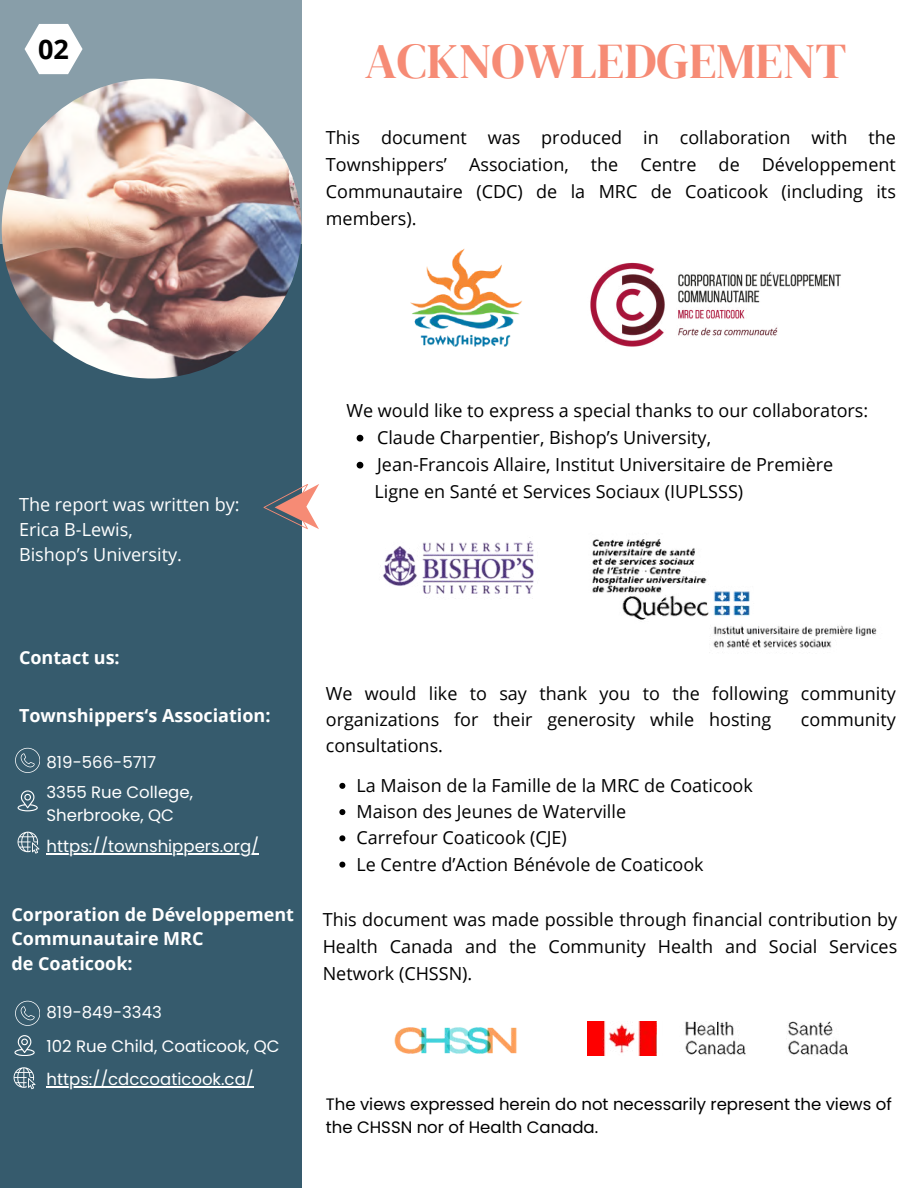
<style>
.page{position:relative;width:918px;height:1188px;background:#fff}
.page>*{position:absolute;margin:0;border:0;box-sizing:border-box;transform-origin:0 0}
.t1{font:49.5px "DM Serif Display";color:#f68b75}
.t2{font:700 27px "Open Sans";color:#000}
.t3{font:18px/27px "Open Sans";color:#000}
.t4{font:700 18px/24.8px "Open Sans";color:#fff}
.t5{font:18px/25.2px "Open Sans";color:#fff}
.t6{font:16.5px/30.8px "Poppins";color:#fff}
.t7{font:16.5px/22.5px "Poppins";color:#000}
</style>
<div class="page">
<div style="left:0;top:0;width:302px;height:312px;background:#889ea9"></div>
<div style="left:0;top:244px;width:302px;height:944px;background:#365b6d"></div>
<img style="left:2px;top:79px;width:300px;height:300px;border-radius:50%">
<img style="left:383px;top:541px;width:151px;height:53px">
<img style="left:592px;top:539px;width:285px;height:114px">
<img style="left:410px;top:248px;width:112px;height:99px">
<img style="left:590px;top:262px;width:252px;height:85px">
<img style="left:588px;top:1022px;width:260px;height:34px">
<img style="left:394px;top:1027px;width:123px;height:27px">
<hr style="left:47px;top:853px;width:212px;height:1px;background:#fff">
<svg style="left:15px;top:748px;width:25px;height:25px"></svg>
<hr style="left:47px;top:1086px;width:207px;height:1px;background:#fff">
<svg style="left:15px;top:1001px;width:25px;height:25px"></svg>
<svg style="left:18px;top:790px;width:20px;height:21px"></svg>
<svg style="left:14px;top:1035px;width:21px;height:21px"></svg>
<svg style="left:18px;top:832px;width:22px;height:22px"></svg>
<svg style="left:14px;top:1067px;width:22px;height:22px"></svg>
<svg style="left:25px;top:24px;width:58px;height:50px"></svg>
<svg style="left:339px;top:783px;width:6px;height:6px"></svg>
<svg style="left:339px;top:809px;width:6px;height:6px"></svg>
<svg style="left:339px;top:835px;width:6px;height:6px"></svg>
<svg style="left:339px;top:862px;width:6px;height:6px"></svg>
<svg style="left:357px;top:435px;width:6px;height:7px"></svg>
<svg style="left:357px;top:462px;width:6px;height:7px"></svg>
<svg style="left:264px;top:484px;width:55px;height:45px"></svg>
<h2 class="t2" style="left:38px;top:30px;width:32px">02</h2>
<h1 class="t1" style="left:365px;top:26px;width:483px">ACKNOWLEDGEMENT</h1>
<p class="t3" style="left:326px;top:123px;width:572px;text-align:justify">This document was produced in collaboration with the Townshippers’ Association, the Centre de Développement Communautaire (CDC) de la MRC de Coaticook (including its members).</p>
<p class="t5" style="left:19px;top:491px;width:222px">The report was written by:<br>Erica B-Lewis,<br>Bishop’s University.</p>
<p class="t3" style="left:375px;top:396px;width:495px;text-indent:-28px">We would like to express a special thanks to our collaborators:<br>Claude Charpentier, Bishop’s University,<br>Jean-Francois Allaire, Institut Universitaire de Première Ligne en Santé et Services Sociaux (IUPLSSS)</p>
<p class="t4" style="left:19px;top:644px;width:102px">Contact us:</p>
<p class="t4" style="left:19px;top:702px;width:253px">Townshippers‘s Association:</p>
<p class="t6" style="left:47px;top:746px;width:148px">819-566-5717<br>3355 Rue College,</p>
<p class="t6" style="left:47px;top:800px;width:214px">Sherbrooke, QC https://townshippers.org/</p>
<p class="t4" style="left:11px;top:901px;width:284px">Corporation de Développement<br>Communautaire MRC<br>de Coaticook:</p>
<p class="t6" style="left:47px;top:996px;width:235px;line-height:33.2px">819-849-3343<br>102 Rue Child, Coaticook, QC https://cdccoaticook.ca/</p>
<p class="t3" style="left:326px;top:679px;width:572px;line-height:26.2px">We would like to say thank you to the following community organizations for their generosity while hosting</p>
<p class="t3" style="left:801px;top:705px;width:96px">community</p>
<p class="t3" style="left:326px;top:732px;width:119px">consultations.</p>
<p class="t3" style="left:356px;top:772px;width:398px;line-height:26.2px">La Maison de la Famille de la MRC de Coaticook Maison des Jeunes de Waterville<br>Carrefour Coaticook (CJE)<br>Le Centre d’Action Bénévole de Coaticook</p>
<p class="t3" style="left:323px;top:906px;width:576px;text-align:justify">This document was made possible through financial contribution by Health Canada and the Community Health and Social Services Network (CHSSN).</p>
<p class="t7" style="left:326px;top:1093px;width:567px">The views expressed herein do not necessarily represent the views of the CHSSN nor of Health Canada.</p>
</div>
